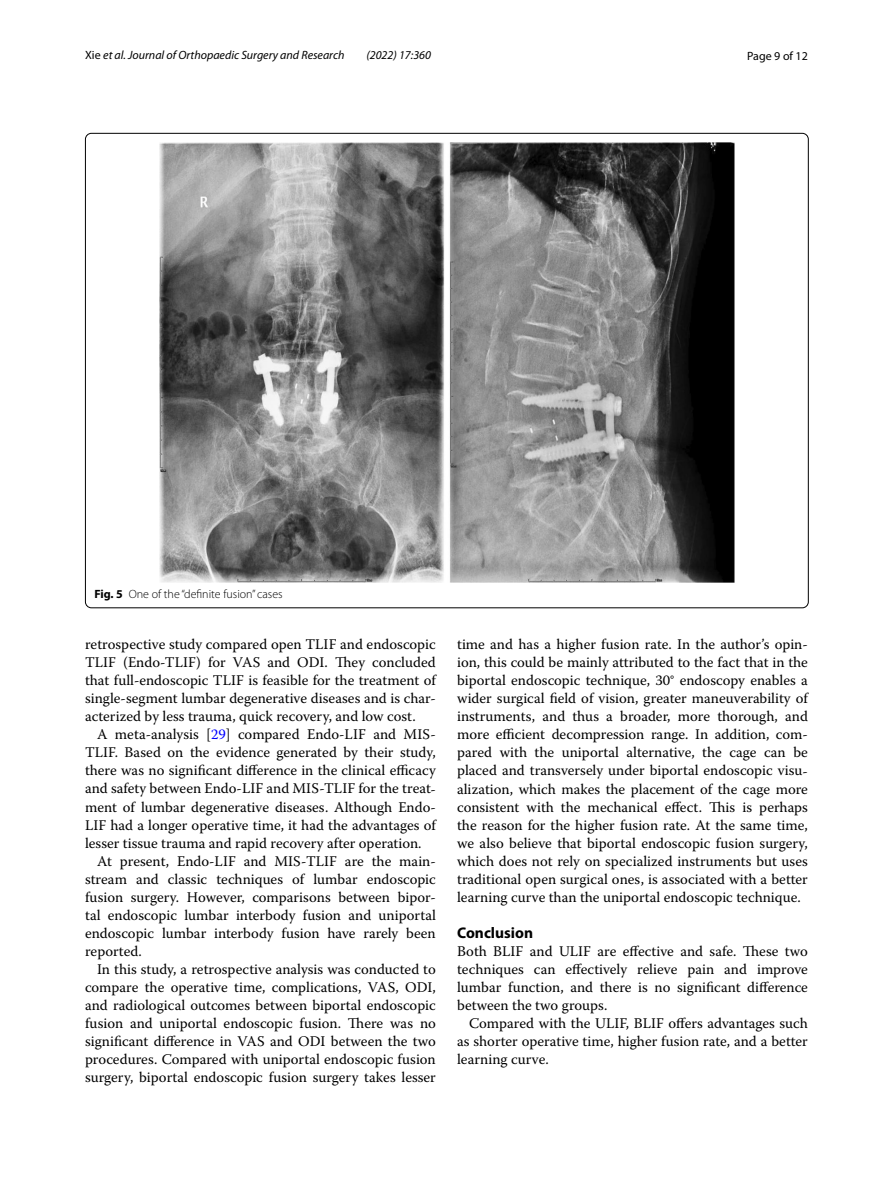
<style>
.page{position:relative;width:893px;height:1187px;background:#fff}
.page>*{position:absolute;margin:0;border:0;box-sizing:border-box;transform-origin:0 0}
.t1{font:700 15.45px "Myriad Pro";color:#000}
.t2{font:14.7px/18px "Warnock Pro";color:#000;text-align:justify}
.t3{font:italic 12px "Myriad Pro";color:#000}
.t4{font:300 12px "Myriad Pro";color:#000}
.t5{font:12px "Myriad Pro";color:#000}
.s1{font-style:normal}
.s2{font-weight:700}
.s3{color:#00f}
</style>
<div class="page">
<img style="left:160px;top:142px;width:574px;height:441px">
<p class="t3" style="left:85px;top:48px;width:261px"><span class="s1">Xie</span> et al. Journal of Orthopaedic Surgery and Research</p>
<p class="t3" style="left:366px;top:48px;width:66px">(2022) 17:360</p>
<p class="t5" style="left:747px;top:48px;width:62px">Page 9 of 12</p>
<p class="t4" style="left:94px;top:587px;width:190px"><span class="s2">Fig. 5</span> One of the “definite fusion” cases</p>
<p class="t2" style="left:85px;top:635px;width:352px">retrospective study compared open TLIF and endoscopic TLIF (Endo-TLIF) for VAS and ODI. They concluded that full-endoscopic TLIF is feasible for the treatment of single-segment lumbar degenerative diseases and is char&shy;acterized by less trauma, quick recovery, and low cost.</p>
<p class="t2" style="left:97px;top:725px;width:340px">A meta-analysis [<span class="s3">29</span>] compared Endo-LIF and MIS-</p>
<p class="t2" style="left:85px;top:743px;width:352px">TLIF. Based on the evidence generated by their study,</p>
<p class="t2" style="left:85px;top:761px;width:352px">there was no significant difference in the clinical efficacy</p>
<p class="t2" style="left:85px;top:779px;width:352px">and safety between Endo-LIF and MIS-TLIF for the treat-</p>
<p class="t2" style="left:85px;top:797px;width:352px">ment of lumbar degenerative diseases. Although Endo-</p>
<p class="t2" style="left:85px;top:815px;width:352px">LIF had a longer operative time, it had the advantages of</p>
<p class="t2" style="left:85px;top:833px;width:338px">lesser tissue trauma and rapid recovery after operation.</p>
<p class="t2" style="left:97px;top:851px;width:340px">At present, Endo-LIF and MIS-TLIF are the main-</p>
<p class="t2" style="left:85px;top:869px;width:352px">stream and classic techniques of lumbar endoscopic</p>
<p class="t2" style="left:85px;top:887px;width:352px">fusion surgery. However, comparisons between bipor-</p>
<p class="t2" style="left:85px;top:905px;width:352px">tal endoscopic lumbar interbody fusion and uniportal</p>
<p class="t2" style="left:85px;top:923px;width:352px">endoscopic lumbar interbody fusion have rarely been</p>
<p class="t2" style="left:85px;top:941px;width:58px">reported.</p>
<p class="t2" style="left:97px;top:959px;width:340px">In this study, a retrospective analysis was conducted to</p>
<p class="t2" style="left:85px;top:977px;width:352px">compare the operative time, complications, VAS, ODI,</p>
<p class="t2" style="left:85px;top:995px;width:352px">and radiological outcomes between biportal endoscopic</p>
<p class="t2" style="left:85px;top:1013px;width:352px">fusion and uniportal endoscopic fusion. There was no</p>
<p class="t2" style="left:85px;top:1031px;width:352px">significant difference in VAS and ODI between the two</p>
<p class="t2" style="left:85px;top:1049px;width:352px">procedures. Compared with uniportal endoscopic fusion</p>
<p class="t2" style="left:85px;top:1067px;width:352px">surgery, biportal endoscopic fusion surgery takes lesser</p>
<p class="t2" style="left:457px;top:635px;width:352px">time and has a higher fusion rate. In the author’s opin&shy;ion, this could be mainly attributed to the fact that in the biportal endoscopic technique, 30° endoscopy enables a wider surgical field of vision, greater maneuverability of instruments, and thus a broader, more thorough, and more efficient decompression range. In addition, com&shy;pared with the uniportal alternative, the cage can be placed and transversely under biportal endoscopic visu&shy;alization, which makes the placement of the cage more consistent with the mechanical effect. This is perhaps the reason for the higher fusion rate. At the same time, we also believe that biportal endoscopic fusion surgery, which does not rely on specialized instruments but uses traditional open surgical ones, is associated with a better learning curve than the uniportal endoscopic technique.</p>
<p class="t1" style="left:457px;top:922px;width:77px">Conclusion</p>
<p class="t2" style="left:457px;top:941px;width:352px">Both BLIF and ULIF are effective and safe. These two techniques can effectively relieve pain and improve lumbar function, and there is no significant difference between the two groups.</p>
<p class="t2" style="left:457px;top:1013px;width:352px;text-indent:12px">Compared with the ULIF, BLIF offers advantages such as shorter operative time, higher fusion rate, and a better learning curve.</p>
</div>
